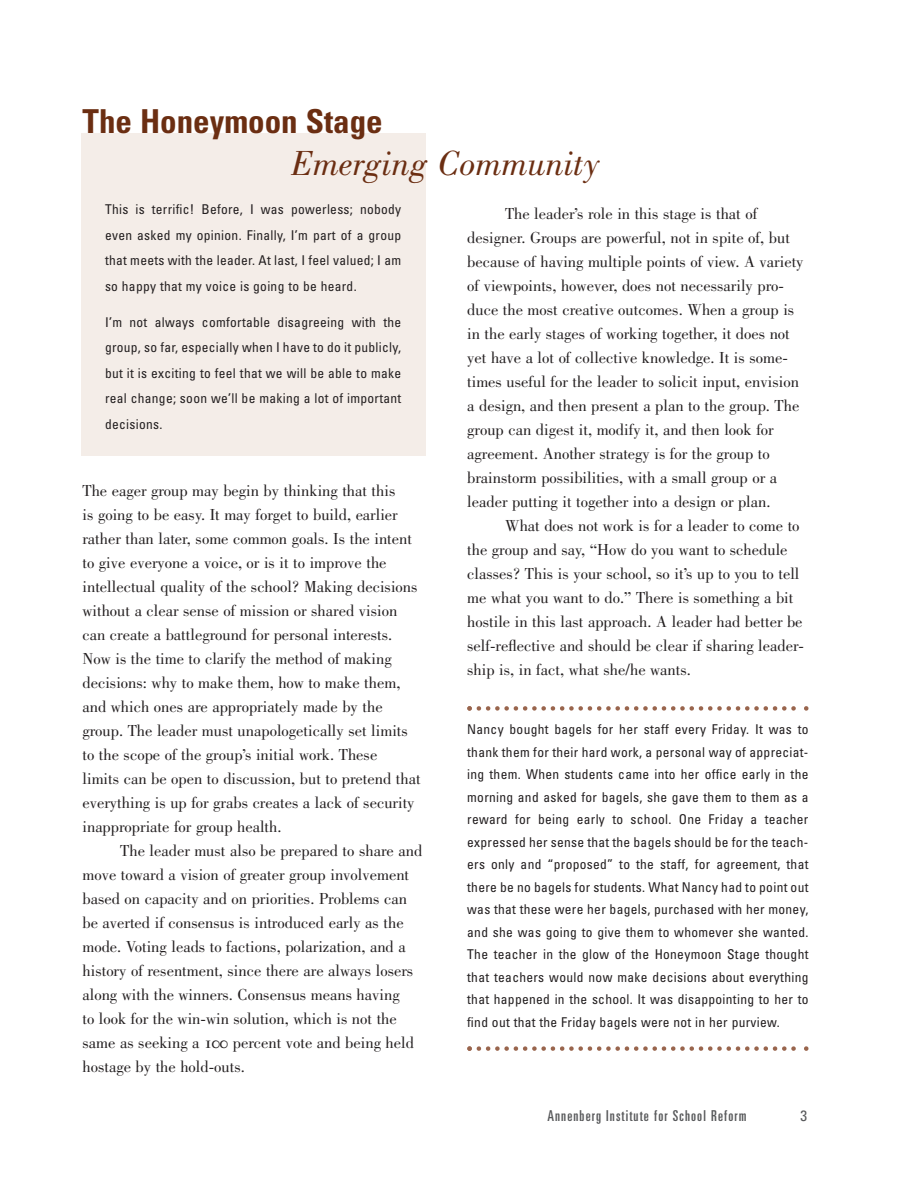
<style>
.page{position:relative;width:918px;height:1188px;background:#fff}
.page>*{position:absolute;margin:0;border:0;box-sizing:border-box;transform-origin:0 0}
.t1{font:italic 36px "Bodoni";color:#6b2e12}
.t2{font:700 condensed 33px "Univers";color:#6b2e12}
.t3{font:16.5px/24px "Bodoni";color:#231f20}
.t4{font:ultra-condensed 15px "Univers";letter-spacing:.075em;color:#57585a}
.t5{font:condensed 15px "Univers";color:#57585a}
.t6{font:condensed 13.5px/22.5px "Univers";letter-spacing:.02em;color:#231f20;text-align:justify}
</style>
<div class="page">
<div style="left:81px;top:133px;width:344px;height:323px;background:#f4ede8"></div>
<svg style="left:467px;top:706px;width:341px;height:5px"></svg>
<svg style="left:467px;top:1046px;width:341px;height:5px"></svg>
<h2 class="t2" style="left:82px;top:109px;width:302px">The Honeymoon Stage</h2>
<h1 class="t1" style="left:291px;top:150px;width:310px">Emerging Community</h1>
<p class="t6" style="left:105px;top:198px;width:298px;line-height:25.5px">This is terrific! Before, I was powerless; nobody even asked my opinion. Finally, I’m part of a group that meets with the leader. At last, I feel valued; I am so happy that my voice is going to be heard.</p>
<p class="t6" style="left:105px;top:311px;width:298px;line-height:25.5px">I’m not always comfortable disagreeing with the group, so far, especially when I have to do it publicly, but it is exciting to feel that we will be able to make real change; soon we’ll be making a lot of important decisions.</p>
<p class="t3" style="left:82px;top:480px;width:340px">The eager group may begin by thinking that this<br>is going to be easy. It may forget to build, earlier rather than later, some common goals. Is the intent to give everyone a voice, or is it to improve the intellectual quality of the school? Making decisions without a clear sense of mission or shared vision can create a battleground for personal interests.<br>Now is the time to clarify the method of making decisions: why to make them, how to make them, and which ones are appropriately made by the group. The leader must unapologetically set limits to the scope of the group’s initial work. These<br>limits can be open to discussion, but to pretend that everything is up for grabs creates a lack of security inappropriate for group health.</p>
<p class="t3" style="left:82px;top:840px;width:341px;text-indent:38px">The leader must also be prepared to share and move toward a vision of greater group involvement based on capacity and on priorities. Problems can be averted if consensus is introduced early as the mode. Voting leads to factions, polarization, and a history of resentment, since there are always losers along with the winners. Consensus means having<br>to look for the win-win solution, which is not the same as seeking a</p>
<p class="t3" style="left:82px;top:1032px;width:333px;text-indent:150px">percent vote and being held hostage by the hold-outs.</p>
<p class="t3" style="left:467px;top:203px;width:338px;text-indent:38px">The leader’s role in this stage is that of designer. Groups are powerful, not in spite of, but because of having multiple points of view. A variety of viewpoints, however, does not necessarily pro&shy;duce the most creative outcomes. When a group is in the early stages of working together, it does not yet have a lot of collective knowledge. It is some&shy;times useful for the leader to solicit input, envision a design, and then present a plan to the group. The group can digest it, modify it, and then look for agreement. Another strategy is for the group to brainstorm possibilities, with a small group or a leader putting it together into a design or plan.</p>
<p class="t3" style="left:467px;top:515px;width:338px;text-indent:38px">What does not work is for a leader to come to the group and say, “How do you want to schedule classes? This is your school, so it’s up to you to tell me what you want to do.” There is something a bit hostile in this last approach. A leader had better be self-reflective and should be clear if sharing leader&shy;ship is, in fact, what she/he wants.</p>
<p class="t6" style="left:467px;top:720px;width:343px">Nancy bought bagels for her staff every Friday. It was to thank them for their hard work, a personal way of appreciat&shy;ing them. When students came into her office early in the morning and asked for bagels, she gave them to them as a reward for being early to school. One Friday a teacher expressed her sense that the bagels should be for the teach&shy;ers only and “proposed” to the staff, for agreement, that there be no bagels for students. What Nancy had to point out was that these were her bagels, purchased with her money, and she was going to give them to whomever she wanted.<br>The teacher in the glow of the Honeymoon Stage thought that teachers would now make decisions about everything that happened in the school. It was disappointing to her to find out that the Friday bagels were not in her purview.</p>
<p class="t4" style="left:547px;top:1111px;width:201px">Annenberg Institute for School Reform</p>
<p class="t5" style="left:801px;top:1111px;width:8px">3</p>
</div>
